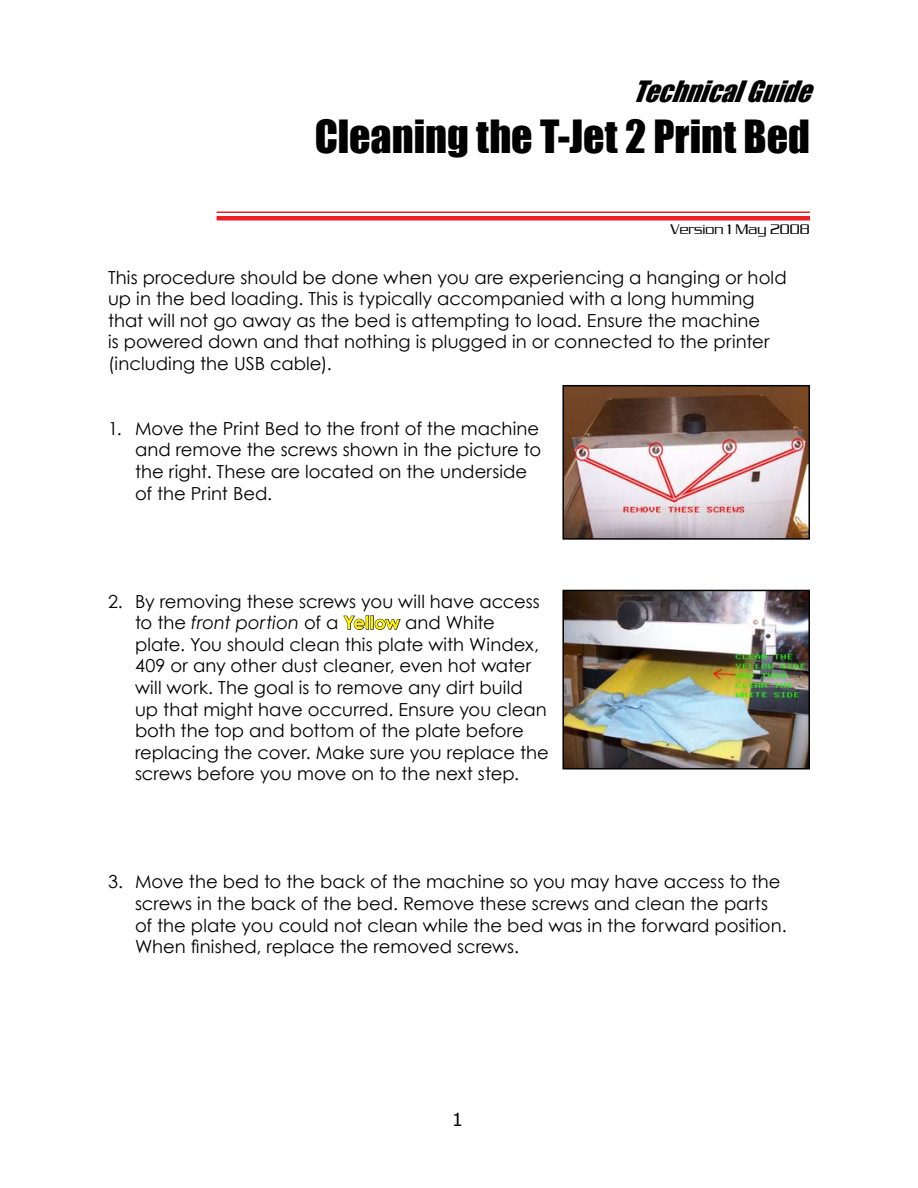
<style>
.page{position:relative;width:918px;height:1188px;background:#fff}
.page>*{position:absolute;margin:0;border:0;box-sizing:border-box;transform-origin:0 0}
.Chapter_Title{font:42px "Impact";color:#000}
.Chapter_Number{font:italic 27px "Impact";color:#000}
.Normal_Text{font:18px/21.6px "Century Gothic";color:#000}
.Page_Numbers{font:18px "MS Reference Sans Serif";color:#000}
.t1{font:15px "Chainlink Regular SWFTE";color:#000}
.s1{font-style:italic}
.s2{font-weight:700;color:#fff101}
</style>
<div class="page">
<div style="left:217px;top:216px;width:593px;height:5px;background:#ed2024"></div>
<hr style="left:217px;top:211px;width:593px;height:2px;background:#ed2024">
<svg style="left:343px;top:615px;width:22px;height:15px"></svg>
<div style="left:366px;top:615px;width:3px;height:14px;border:1px solid #000"></div>
<div style="left:370px;top:615px;width:4px;height:14px;border:1px solid #000"></div>
<svg style="left:374px;top:618px;width:27px;height:12px"></svg>
<img style="left:565px;top:388px;width:242px;height:149px">
<div style="left:562px;top:385px;width:248px;height:155px;border:2px solid #000"></div>
<img style="left:565px;top:593px;width:242px;height:174px">
<div style="left:562px;top:590px;width:248px;height:180px;border:2px solid #000"></div>
<p class="Chapter_Number" style="left:633px;top:71px;width:194px">TechnicalGuide</p>
<p class="Chapter_Title" style="left:315px;top:104px;width:497px">Cleaning the T-Jet 2 Print Bed</p>
<p class="t1" style="left:671px;top:220px;width:141px">Version 1 May 2008</p>
<p class="Normal_Text" style="left:108px;top:266px;width:680px">This procedure should be done when you are experiencing a hanging or hold up in the bed loading. This is typically accompanied with a long humming that will not go away as the bed is attempting to load. Ensure the machine<br>is powered down and that nothing is plugged in or connected to the printer (including the USB cable).</p>
<p class="Normal_Text" style="left:135px;top:417px;width:408px;text-indent:-27px">1. Move the Print Bed to the front of the machine and remove the screws shown in the picture to the right. These are located on the underside of the Print Bed.</p>
<p class="Normal_Text" style="left:135px;top:590px;width:415px;text-indent:-27px">2. By removing these screws you will have access to the <span class="s1">front portion</span> of a <span class="s2">Yellow</span> and White plate. You should clean this plate with Windex, 409 or any other dust cleaner, even hot water will work. The goal is to remove any dirt build up that might have occurred. Ensure you clean both the top and bottom of the plate before replacing the cover. Make sure you replace the screws before you move on to the next step.</p>
<p class="Normal_Text" style="left:135px;top:871px;width:653px;text-indent:-27px">3. Move the bed to the back of the machine so you may have access to the screws in the back of the bed. Remove these screws and clean the parts of the plate you could not clean while the bed was in the forward position.<br>When finished, replace the removed screws.</p>
<p class="Page_Numbers" style="left:452px;top:1108px;width:13px">1</p>
</div>
